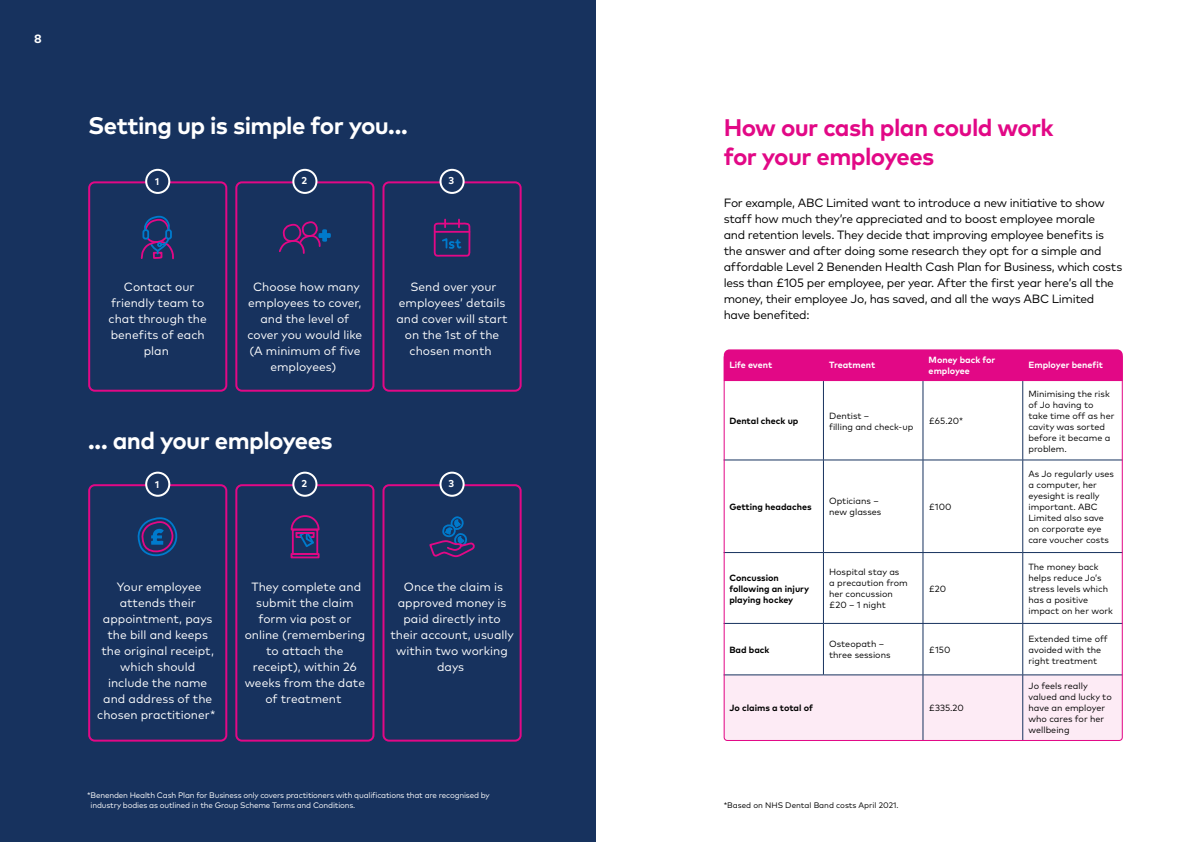
<style>
.page{position:relative;width:1191px;height:842px;background:#fff}
.page>*{position:absolute;margin:0;border:0;box-sizing:border-box;transform-origin:0 0}
.t1{font:700 24px "Mark Pro";letter-spacing:-.025em;color:#fff}
.t2{font:700 24px/28.8px "Mark Pro";letter-spacing:-.025em;color:#e20886}
.t3{font:12px/16px "Mark Pro";color:#fff;text-align:center}
.t4{font:12px/16px "Mark Pro";letter-spacing:-.025em;color:#000}
.t5{font:700 12px "Mark Pro";color:#fff}
.t6{font:700 10px "Mark Pro";color:#fff}
.t7{font:9px/11px "Mark Pro";color:#000}
.t8{font:700 9px/11px "Mark Pro";color:#000}
.t9{font:700 9px/11px "Mark Pro";color:#fff}
.t10{font:8px/9.6px "Mark Pro";letter-spacing:-.02em;color:#fff}
.t11{font:8px "Mark Pro";color:#000}
</style>
<div class="page">
<div style="left:0;top:0;width:595px;height:842px;background:#17325e"></div>
<div style="left:88px;top:181px;width:139px;height:211px;border:2px solid #e20886;border-radius:6px"></div>
<div style="left:382px;top:181px;width:139px;height:211px;border:2px solid #e20886;border-radius:6px"></div>
<div style="left:235px;top:181px;width:139px;height:211px;border:2px solid #e20886;border-radius:6px"></div>
<div style="left:146px;top:170px;width:23px;height:23px;background:#17325e;border-radius:50%"></div>
<div style="left:145px;top:169px;width:25px;height:25px;border:2px solid #fff;border-radius:50%"></div>
<div style="left:293px;top:170px;width:23px;height:23px;background:#17325e;border-radius:50%"></div>
<div style="left:292px;top:169px;width:25px;height:25px;border:2px solid #fff;border-radius:50%"></div>
<div style="left:440px;top:170px;width:23px;height:23px;background:#17325e;border-radius:50%"></div>
<div style="left:439px;top:169px;width:25px;height:25px;border:2px solid #fff;border-radius:50%"></div>
<div style="left:88px;top:484px;width:139px;height:258px;border:2px solid #e20886;border-radius:6px"></div>
<div style="left:382px;top:484px;width:139px;height:258px;border:2px solid #e20886;border-radius:6px"></div>
<div style="left:235px;top:484px;width:139px;height:258px;border:2px solid #e20886;border-radius:6px"></div>
<div style="left:146px;top:473px;width:23px;height:23px;background:#17325e;border-radius:50%"></div>
<div style="left:145px;top:472px;width:25px;height:25px;border:2px solid #fff;border-radius:50%"></div>
<div style="left:293px;top:473px;width:23px;height:23px;background:#17325e;border-radius:50%"></div>
<div style="left:292px;top:472px;width:25px;height:25px;border:2px solid #fff;border-radius:50%"></div>
<div style="left:440px;top:473px;width:23px;height:23px;background:#17325e;border-radius:50%"></div>
<div style="left:439px;top:472px;width:25px;height:25px;border:2px solid #fff;border-radius:50%"></div>
<svg style="left:137px;top:517px;width:40px;height:40px"></svg>
<svg style="left:140px;top:215px;width:34px;height:45px"></svg>
<div style="left:292px;top:529px;width:26px;height:26px;border:2px solid #e20886"></div>
<div style="left:290px;top:553px;width:29px;height:5px;border:2px solid #e20886"></div>
<svg style="left:290px;top:515px;width:30px;height:34px"></svg>
<svg style="left:279px;top:221px;width:52px;height:33px"></svg>
<svg style="left:429px;top:516px;width:46px;height:42px"></svg>
<svg style="left:433px;top:220px;width:38px;height:37px"></svg>
<div style="left:724px;top:349px;width:398px;height:32px;background:#e20886"></div>
<div style="left:725px;top:676px;width:395px;height:63px;background:#fdebf5"></div>
<hr style="left:723px;top:675px;width:100px;height:1px;background:#17325e">
<hr style="left:823px;top:675px;width:100px;height:1px;background:#17325e">
<hr style="left:923px;top:675px;width:99px;height:1px;background:#17325e">
<hr style="left:1022px;top:675px;width:100px;height:1px;background:#17325e">
<hr style="left:723px;top:460px;width:100px;height:1px;background:#17325e">
<hr style="left:823px;top:460px;width:100px;height:1px;background:#17325e">
<hr style="left:923px;top:460px;width:99px;height:1px;background:#17325e">
<hr style="left:1022px;top:460px;width:100px;height:1px;background:#17325e">
<hr style="left:723px;top:552px;width:100px;height:1px;background:#17325e">
<hr style="left:723px;top:623px;width:100px;height:1px;background:#17325e">
<hr style="left:823px;top:552px;width:100px;height:1px;background:#17325e">
<hr style="left:923px;top:552px;width:99px;height:1px;background:#17325e">
<hr style="left:1022px;top:552px;width:100px;height:1px;background:#17325e">
<hr style="left:1022px;top:623px;width:100px;height:1px;background:#17325e">
<hr style="left:823px;top:623px;width:100px;height:1px;background:#17325e">
<hr style="left:923px;top:623px;width:99px;height:1px;background:#17325e">
<hr style="left:823px;top:381px;width:1px;height:79px;background:#17325e">
<hr style="left:922px;top:381px;width:1px;height:79px;background:#17325e">
<hr style="left:1022px;top:381px;width:1px;height:79px;background:#17325e">
<hr style="left:823px;top:460px;width:1px;height:92px;background:#17325e">
<hr style="left:922px;top:460px;width:1px;height:92px;background:#17325e">
<hr style="left:1022px;top:460px;width:1px;height:92px;background:#17325e">
<hr style="left:823px;top:553px;width:1px;height:70px;background:#17325e">
<hr style="left:922px;top:553px;width:1px;height:70px;background:#17325e">
<hr style="left:1022px;top:553px;width:1px;height:70px;background:#17325e">
<hr style="left:823px;top:624px;width:1px;height:51px;background:#17325e">
<hr style="left:922px;top:624px;width:1px;height:51px;background:#17325e">
<hr style="left:1022px;top:624px;width:1px;height:51px;background:#17325e">
<hr style="left:922px;top:675px;width:1px;height:65px;background:#17325e">
<hr style="left:1022px;top:675px;width:1px;height:65px;background:#17325e">
<div style="left:723px;top:354px;width:399px;height:387px;border:1px solid #e20886;border-radius:3px"></div>
<p class="t5" style="left:34px;top:29px;width:9px">8</p>
<h1 class="t1" style="left:88px;top:107px;width:321px">Setting up is simple for you...</h1>
<p class="t6" style="left:155px;top:174px;width:6px">1</p>
<p class="t6" style="left:301px;top:173px;width:7px">2</p>
<p class="t6" style="left:448px;top:173px;width:7px">3</p>
<p class="t3" style="left:109px;top:278px;width:100px">Contact our friendly team to chat through the benefits of each plan</p>
<p class="t3" style="left:247px;top:278px;width:116px">Choose how many employees to cover, and the level of cover you would like (A minimum of five employees)</p>
<p class="t3" style="left:396px;top:278px;width:113px">Send over your employees’ details and cover will start on the 1st of the chosen month</p>
<h1 class="t1" style="left:88px;top:422px;width:246px">... and your employees</h1>
<p class="t6" style="left:155px;top:477px;width:6px">1</p>
<p class="t6" style="left:301px;top:476px;width:7px">2</p>
<p class="t6" style="left:448px;top:476px;width:7px">3</p>
<p class="t3" style="left:97px;top:578px;width:120px">Your employee attends their appointment, pays the bill and keeps the original receipt, which should include the name and address of the chosen practitioner*</p>
<p class="t3" style="left:245px;top:578px;width:122px">They complete and submit the claim form via post or online (remembering to attach the receipt), within 26 weeks from the date of treatment</p>
<p class="t3" style="left:390px;top:578px;width:125px">Once the claim is approved money is paid directly into their account, usually within two working days</p>
<p class="t10" style="left:91px;top:790px;width:401px;text-indent:-3px">*Benenden Health Cash Plan for Business only covers practitioners with qualifications that are recognised by industry bodies as outlined in the Group Scheme Terms and Conditions.</p>
<h1 class="t2" style="left:723px;top:111px;width:331px">How our cash plan could work for your employees</h1>
<p class="t4" style="left:723px;top:194px;width:400px">For example, ABC Limited want to introduce a new initiative to show staff how much they’re appreciated and to boost employee morale<br>and retention levels. They decide that improving employee benefits is the answer and after doing some research they opt for a simple and affordable Level 2 Benenden Health Cash Plan for Business, which costs less than £105 per employee, per year. After the first year here’s all the money, their employee Jo, has saved, and all the ways ABC Limited have benefited:</p>
<p class="t9" style="left:729px;top:359px;width:44px">Life event</p>
<p class="t9" style="left:829px;top:359px;width:48px">Treatment</p>
<p class="t9" style="left:928px;top:353px;width:68px">Money back for employee</p>
<p class="t9" style="left:1028px;top:359px;width:76px">Employer benefit</p>
<p class="t8" style="left:729px;top:415px;width:71px">Dental check up</p>
<p class="t7" style="left:829px;top:409px;width:86px">Dentist –<br>filling and check-up</p>
<p class="t7" style="left:928px;top:415px;width:36px">£65.20*</p>
<p class="t8" style="left:729px;top:500px;width:84px">Getting headaches</p>
<p class="t7" style="left:829px;top:495px;width:54px">Opticians – new glasses</p>
<p class="t7" style="left:928px;top:500px;width:24px">£100</p>
<p class="t8" style="left:729px;top:571px;width:81px">Concussion following an injury playing hockey</p>
<p class="t7" style="left:829px;top:566px;width:80px">Hospital stay as<br>a precaution from her concussion £20 – 1 night</p>
<p class="t7" style="left:928px;top:582px;width:19px">£20</p>
<p class="t7" style="left:1028px;top:387px;width:88px">Minimising the risk of Jo having to take time off as her cavity was sorted before it became a problem.</p>
<p class="t7" style="left:1028px;top:467px;width:87px">As Jo regularly uses a computer, her eyesight is really important. ABC<br>Limited also save on corporate eye care voucher costs</p>
<p class="t7" style="left:1028px;top:560px;width:86px">The money back helps reduce Jo’s stress levels which has a positive impact on her work</p>
<p class="t8" style="left:729px;top:643px;width:42px">Bad back</p>
<p class="t7" style="left:829px;top:638px;width:63px">Osteopath – three sessions</p>
<p class="t7" style="left:928px;top:643px;width:23px">£150</p>
<p class="t7" style="left:1028px;top:632px;width:81px">Extended time off avoided with the right treatment</p>
<p class="t8" style="left:729px;top:701px;width:85px">Jo claims a total of</p>
<p class="t7" style="left:928px;top:702px;width:37px">£335.20</p>
<p class="t7" style="left:1028px;top:680px;width:85px">Jo feels really valued and lucky to have an employer who cares for her wellbeing</p>
<p class="t11" style="left:723px;top:799px;width:176px">*Based on NHS Dental Band costs April 2021.</p>
</div>
